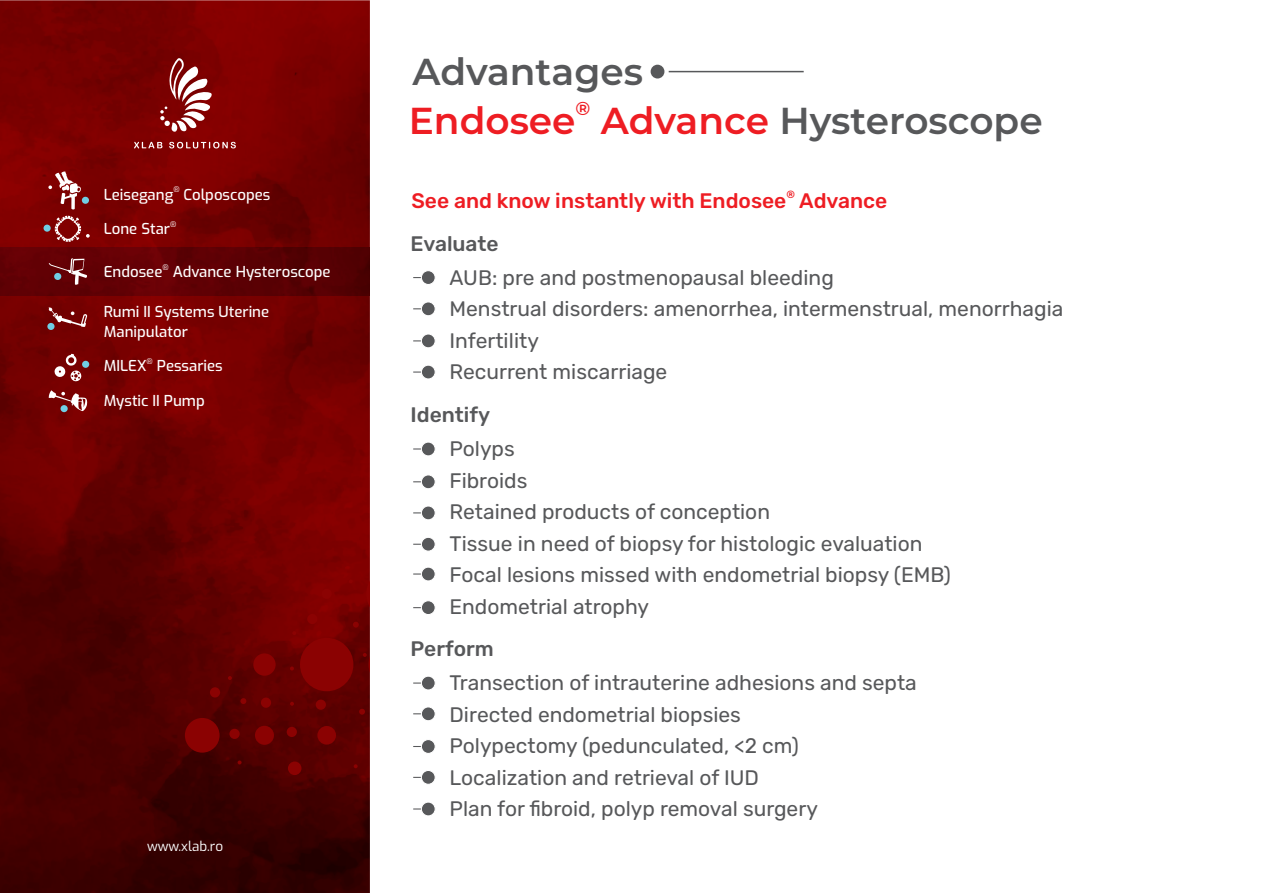
<style>
.page{position:relative;width:1263px;height:893px;background:#fff}
.page>*{position:absolute;margin:0;border:0;box-sizing:border-box;transform-origin:0 0}
.t1{font:600 37.5px "Montserrat";color:#ee1d23}
.t2{font:600 37.5px "Montserrat";color:#57585a}
.t3{font:21px/31.5px "Rubik";color:#57585a}
.t4{font:500 21px "Rubik";color:#ee1d23}
.t5{font:500 21px "Rubik";color:#57585a}
.t6{font:600 18.75px "Montserrat";color:#ee1d23}
.t7{font:500 15px/20px "Exo";color:#fff}
.t8{font:13.5px "Exo";color:#fff}
.t9{font:500 10.5px "Rubik";color:#ee1d23}
.t10{font:500 7.5px "Exo";color:#fff}
.s1{color:#57585a}
</style>
<div class="page">
<img style="left:0;top:0;width:370px;height:893px">
<div style="left:185px;top:718px;width:35px;height:35px;background:#8b0202;border-radius:50%"></div>
<div style="left:253px;top:653px;width:23px;height:23px;background:#8b0202;border-radius:50%"></div>
<div style="left:255px;top:726px;width:19px;height:19px;background:#8b0202;border-radius:50%"></div>
<div style="left:322px;top:589px;width:10px;height:10px;background:#8b0202;border-radius:50%"></div>
<div style="left:300px;top:638px;width:53px;height:53px;background:#8b0202;border-radius:50%"></div>
<div style="left:317px;top:726px;width:19px;height:19px;background:#8b0202;border-radius:50%"></div>
<svg style="left:366px;top:567px;width:4px;height:54px"></svg>
<svg style="left:240px;top:698px;width:6px;height:6px"></svg>
<div style="left:288px;top:761px;width:13px;height:14px;background:#8b0202;border-radius:50%"></div>
<svg style="left:359px;top:709px;width:6px;height:6px"></svg>
<svg style="left:353px;top:622px;width:6px;height:6px"></svg>
<svg style="left:292px;top:631px;width:4px;height:4px"></svg>
<svg style="left:290px;top:702px;width:4px;height:4px"></svg>
<div style="left:210px;top:687px;width:10px;height:10px;background:#8b0202;border-radius:50%"></div>
<svg style="left:354px;top:764px;width:4px;height:4px"></svg>
<div style="left:287px;top:727px;width:10px;height:10px;background:#8b0202;border-radius:50%"></div>
<div style="left:316px;top:700px;width:10px;height:10px;background:#8b0202;border-radius:50%"></div>
<svg style="left:238px;top:760px;width:4px;height:4px"></svg>
<div style="left:261px;top:697px;width:10px;height:11px;background:#8b0202;border-radius:50%"></div>
<svg style="left:290px;top:666px;width:4px;height:4px"></svg>
<svg style="left:228px;top:676px;width:4px;height:4px"></svg>
<div style="left:229px;top:729px;width:11px;height:10px;background:#8b0202;border-radius:50%"></div>
<div style="left:307px;top:614px;width:10px;height:10px;background:#8b0202;border-radius:50%"></div>
<svg style="left:363px;top:640px;width:7px;height:49px"></svg>
<svg style="left:349px;top:579px;width:4px;height:4px"></svg>
<img style="left:0;top:247px;width:370px;height:49px">
<div style="left:421px;top:271px;width:14px;height:13px;background:#57585a;border-radius:50%"></div>
<div style="left:421px;top:270px;width:15px;height:15px;border:1px solid #fff;border-radius:50%"></div>
<div style="left:421px;top:302px;width:14px;height:14px;background:#57585a;border-radius:50%"></div>
<div style="left:421px;top:301px;width:15px;height:15px;border:1px solid #fff;border-radius:50%"></div>
<div style="left:421px;top:334px;width:14px;height:14px;background:#57585a;border-radius:50%"></div>
<div style="left:421px;top:333px;width:15px;height:15px;border:1px solid #fff;border-radius:50%"></div>
<div style="left:421px;top:365px;width:14px;height:14px;background:#57585a;border-radius:50%"></div>
<div style="left:421px;top:365px;width:15px;height:14px;border:1px solid #fff;border-radius:50%"></div>
<div style="left:421px;top:442px;width:14px;height:14px;background:#57585a;border-radius:50%"></div>
<div style="left:421px;top:442px;width:15px;height:14px;border:1px solid #fff;border-radius:50%"></div>
<div style="left:421px;top:475px;width:14px;height:14px;background:#57585a;border-radius:50%"></div>
<div style="left:421px;top:474px;width:15px;height:15px;border:1px solid #fff;border-radius:50%"></div>
<div style="left:421px;top:506px;width:14px;height:14px;background:#57585a;border-radius:50%"></div>
<div style="left:421px;top:505px;width:15px;height:15px;border:1px solid #fff;border-radius:50%"></div>
<div style="left:421px;top:537px;width:14px;height:14px;background:#57585a;border-radius:50%"></div>
<div style="left:421px;top:537px;width:15px;height:15px;border:1px solid #fff;border-radius:50%"></div>
<svg style="left:413px;top:573px;width:8px;height:2px"></svg>
<div style="left:421px;top:567px;width:14px;height:14px;background:#57585a;border-radius:50%"></div>
<div style="left:421px;top:567px;width:15px;height:14px;border:1px solid #fff;border-radius:50%"></div>
<div style="left:421px;top:601px;width:14px;height:14px;background:#57585a;border-radius:50%"></div>
<div style="left:421px;top:600px;width:15px;height:15px;border:1px solid #fff;border-radius:50%"></div>
<svg style="left:413px;top:682px;width:8px;height:2px"></svg>
<div style="left:421px;top:676px;width:14px;height:14px;background:#57585a;border-radius:50%"></div>
<div style="left:421px;top:676px;width:15px;height:14px;border:1px solid #fff;border-radius:50%"></div>
<div style="left:421px;top:707px;width:14px;height:14px;background:#57585a;border-radius:50%"></div>
<div style="left:421px;top:706px;width:15px;height:15px;border:1px solid #fff;border-radius:50%"></div>
<div style="left:421px;top:740px;width:14px;height:13px;background:#57585a;border-radius:50%"></div>
<div style="left:421px;top:739px;width:15px;height:15px;border:1px solid #fff;border-radius:50%"></div>
<div style="left:421px;top:770px;width:14px;height:14px;background:#57585a;border-radius:50%"></div>
<div style="left:421px;top:770px;width:15px;height:15px;border:1px solid #fff;border-radius:50%"></div>
<div style="left:421px;top:802px;width:14px;height:14px;background:#57585a;border-radius:50%"></div>
<div style="left:421px;top:801px;width:15px;height:15px;border:1px solid #fff;border-radius:50%"></div>
<svg style="left:134px;top:58px;width:102px;height:90px;background:#912626"></svg>
<div style="left:82px;top:197px;width:7px;height:7px;background:#70cee4;border-radius:50%"></div>
<svg style="left:48px;top:171px;width:34px;height:38px"></svg>
<div style="left:44px;top:225px;width:7px;height:7px;background:#70cee4;border-radius:50%"></div>
<svg style="left:55px;top:216px;width:35px;height:26px"></svg>
<svg style="left:47px;top:323px;width:8px;height:7px"></svg>
<svg style="left:49px;top:307px;width:38px;height:20px"></svg>
<div style="left:82px;top:361px;width:7px;height:7px;background:#70cee4;border-radius:50%"></div>
<svg style="left:54px;top:354px;width:28px;height:28px"></svg>
<svg style="left:49px;top:390px;width:38px;height:21px"></svg>
<svg style="left:49px;top:258px;width:38px;height:27px"></svg>
<div style="left:54px;top:273px;width:7px;height:7px;background:#70cee4;border-radius:50%"></div>
<hr style="left:669px;top:71px;width:135px;height:1px;background:#57585a">
<div style="left:651px;top:65px;width:13px;height:14px;background:#57585a;border-radius:50%"></div>
<p class="t10" style="left:173px;top:185px;width:8px">®</p>
<p class="t7" style="left:104px;top:185px;width:168px">Leisegang Colposcopes</p>
<p class="t10" style="left:170px;top:219px;width:8px">®</p>
<p class="t7" style="left:104px;top:219px;width:68px">Lone Star</p>
<p class="t10" style="left:162px;top:262px;width:8px">®</p>
<p class="t7" style="left:104px;top:262px;width:228px">Endosee Advance Hysteroscope</p>
<p class="t7" style="left:104px;top:301px;width:167px">Rumi II Systems Uterine<br>Manipulator</p>
<p class="t10" style="left:147px;top:356px;width:8px">®</p>
<p class="t7" style="left:104px;top:356px;width:120px">MILEX Pessaries</p>
<p class="t7" style="left:104px;top:391px;width:102px">Mystic II Pump</p>
<p class="t8" style="left:147px;top:837px;width:78px">www.xlab.ro</p>
<h1 class="t2" style="left:412px;top:48px;width:232px">Advantages</h1>
<p class="t6" style="left:576px;top:97px;width:16px">®</p>
<h1 class="t1" style="left:409px;top:98px;width:635px">Endosee Advance <span class="s1">Hysteroscope</span></h1>
<p class="t9" style="left:786px;top:188px;width:10px">®</p>
<p class="t4" style="left:411px;top:189px;width:477px">See and know instantly with Endosee Advance</p>
<p class="t5" style="left:411px;top:231px;width:90px">Evaluate</p>
<p class="t3" style="left:449px;top:262px;width:615px">AUB: pre and postmenopausal bleeding<br>Menstrual disorders: amenorrhea, intermenstrual, menorrhagia Infertility<br>Recurrent miscarriage</p>
<p class="t5" style="left:411px;top:402px;width:81px">Identify</p>
<p class="t3" style="left:449px;top:433px;width:503px">Polyps<br>Fibroids<br>Retained products of conception<br>Tissue in need of biopsy for histologic evaluation<br>Focal lesions missed with endometrial biopsy (EMB)<br>Endometrial atrophy</p>
<p class="t5" style="left:411px;top:637px;width:85px">Perform</p>
<p class="t3" style="left:449px;top:667px;width:469px">Transection of intrauterine adhesions and septa Directed endometrial biopsies<br>Polypectomy (pedunculated, &lt;2 cm)<br>Localization and retrieval of IUD<br>Plan for fibroid, polyp removal surgery</p>
</div>
